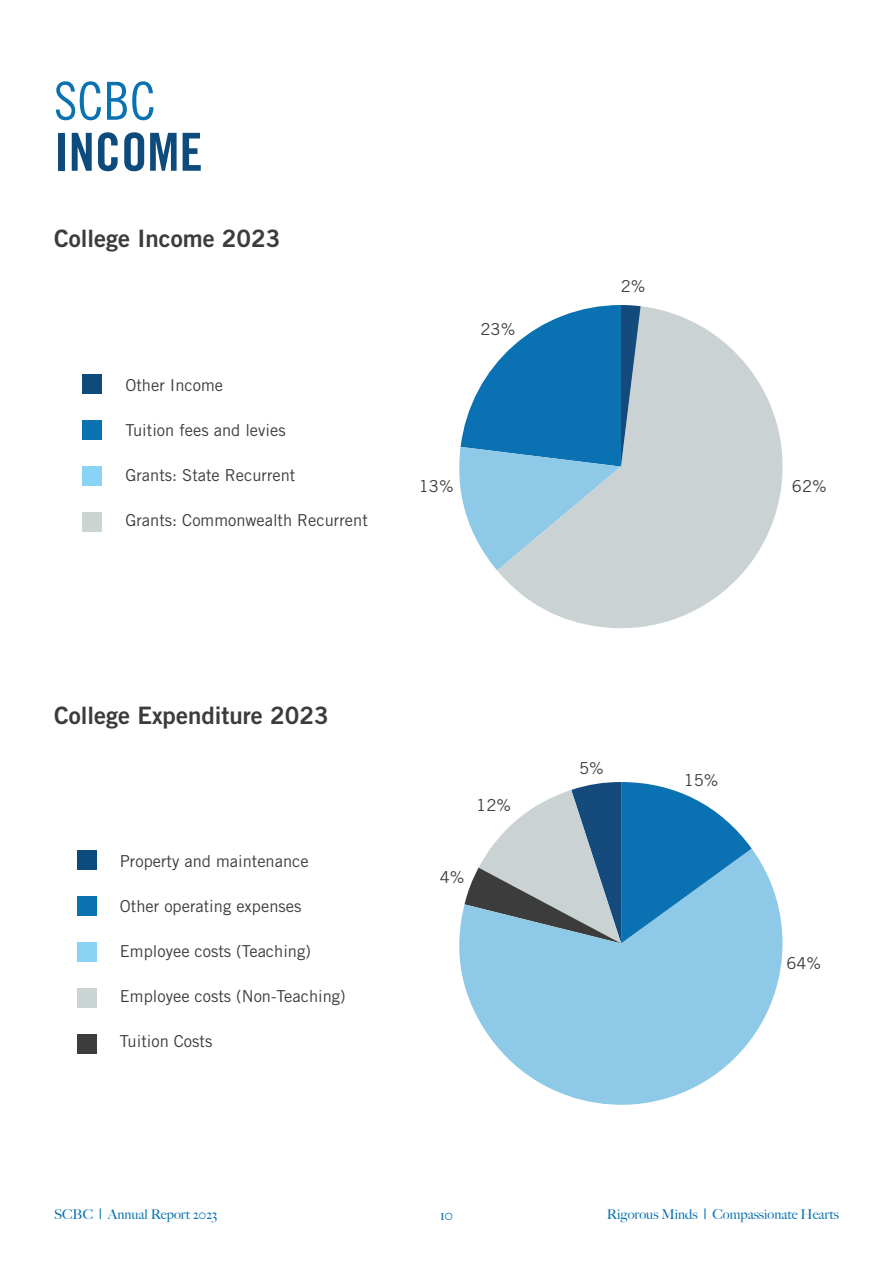
<style>
.page{position:relative;width:893px;height:1263px;background:#fff}
.page>*{position:absolute;margin:0;border:0;box-sizing:border-box;transform-origin:0 0}
.t1{font:52.5px "Trade Gothic LT Std Bd Cn 20";color:#0d4b7d}
.t2{font:52.5px "Trade Gothic LT Std Cn 18";color:#0a72b1}
.t3{font:24px "Trade Gothic LT Std Bd 2";color:#3b3c3b}
.t4{font:16.5px "Trade Gothic LT Std";color:#3b3c3b}
.t5{font:500 15px "Big Caslon";color:#0a72b1}
.t6{font:500 13.5px "Big Caslon";color:#0a72b1}
</style>
<div class="page">
<div style="left:82px;top:374px;width:20px;height:20px;background:#0d4b7d"></div>
<div style="left:82px;top:420px;width:20px;height:20px;background:#0a72b1"></div>
<div style="left:82px;top:466px;width:20px;height:20px;background:#89d3f4"></div>
<div style="left:82px;top:511px;width:20px;height:20px;background:#cad4d3"></div>
<div style="left:77px;top:850px;width:20px;height:20px;background:#0d4b7d"></div>
<div style="left:77px;top:896px;width:20px;height:20px;background:#0a72b1"></div>
<div style="left:77px;top:942px;width:20px;height:20px;background:#89d3f4"></div>
<div style="left:77px;top:988px;width:20px;height:20px;background:#cad4d3"></div>
<div style="left:77px;top:1034px;width:20px;height:20px;background:#3b3c3b"></div>
<svg style="left:497px;top:306px;width:286px;height:323px;fill:#cad2d3"></svg>
<svg style="left:459px;top:305px;width:182px;height:265px;background:#73acce"></svg>
<svg style="left:459px;top:849px;width:324px;height:256px;fill:#8ecae8"></svg>
<svg style="left:464px;top:782px;width:288px;height:161px"></svg>
<p class="t2" style="left:54px;top:70px;width:104px">SCBC</p>
<p class="t1" style="left:54px;top:120px;width:150px">INCOME</p>
<p class="t3" style="left:54px;top:223px;width:228px">College Income 2023</p>
<p class="t4" style="left:125px;top:375px;width:99px">Other Income</p>
<p class="t4" style="left:125px;top:420px;width:162px">Tuition fees and levies</p>
<p class="t4" style="left:125px;top:465px;width:171px">Grants: State Recurrent</p>
<p class="t4" style="left:125px;top:510px;width:244px">Grants: Commonwealth Recurrent</p>
<p class="t4" style="left:480px;top:319px;width:36px">23%</p>
<p class="t4" style="left:621px;top:277px;width:26px">2%</p>
<p class="t4" style="left:419px;top:476px;width:36px">13%</p>
<p class="t4" style="left:792px;top:476px;width:36px">62%</p>
<p class="t3" style="left:54px;top:701px;width:276px">College Expenditure 2023</p>
<p class="t4" style="left:120px;top:851px;width:190px">Property and maintenance</p>
<p class="t4" style="left:120px;top:896px;width:183px">Other operating expenses</p>
<p class="t4" style="left:120px;top:941px;width:192px">Employee costs (Teaching)</p>
<p class="t4" style="left:120px;top:986px;width:227px">Employee costs (Non-Teaching)</p>
<p class="t4" style="left:120px;top:1031px;width:94px">Tuition Costs</p>
<p class="t4" style="left:476px;top:795px;width:36px">12%</p>
<p class="t4" style="left:440px;top:867px;width:26px">4%</p>
<p class="t4" style="left:579px;top:758px;width:26px">5%</p>
<p class="t4" style="left:684px;top:770px;width:36px">15%</p>
<p class="t4" style="left:786px;top:953px;width:36px">64%</p>
<p class="t6" style="left:54px;top:1203px;width:165px">SCBC | Annual Report 2023</p>
<p class="t5" style="left:440px;top:1202px;width:14px">10</p>
<p class="t6" style="left:607px;top:1203px;width:234px">Rigorous Minds | Compassionate Hearts</p>
</div>
